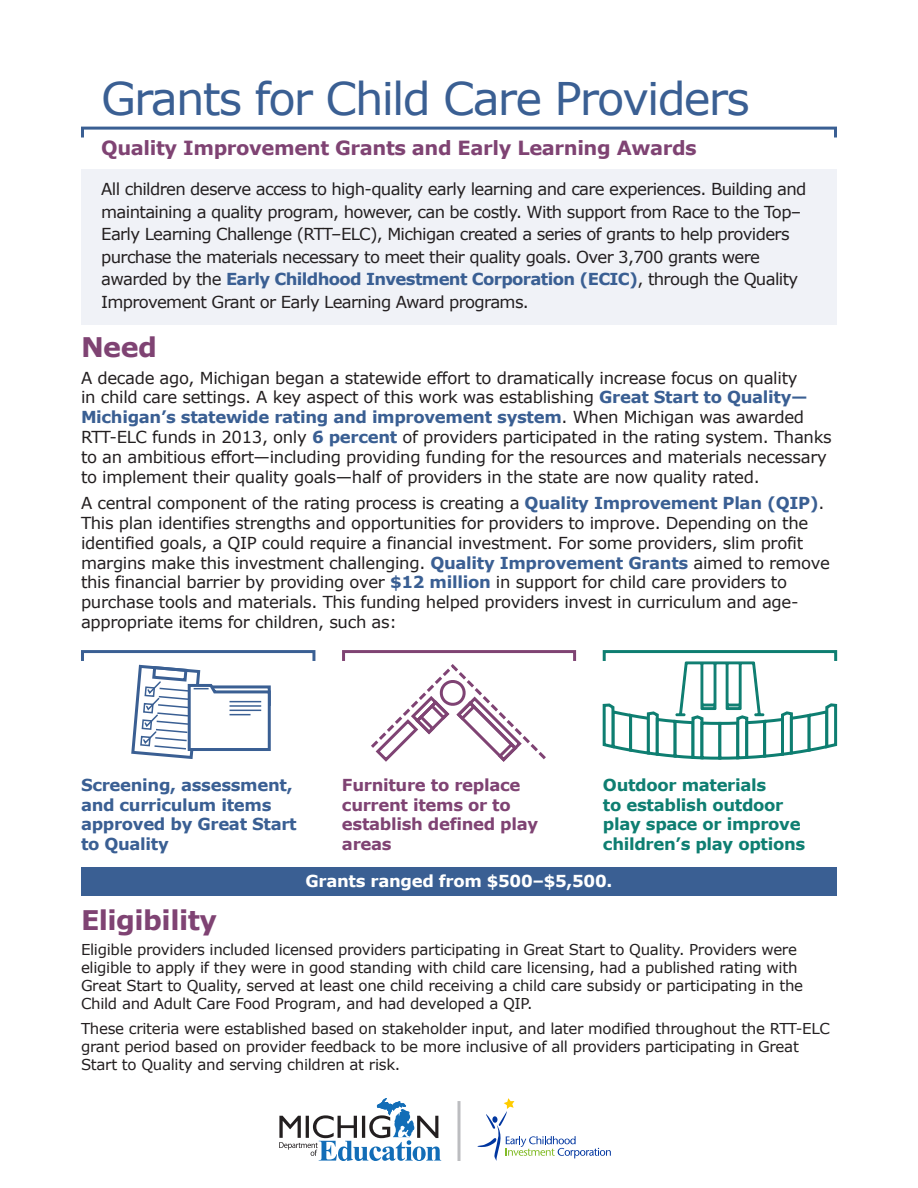
<style>
.page{position:relative;width:918px;height:1188px;background:#fff}
.page>*{position:absolute;margin:0;border:0;box-sizing:border-box;transform-origin:0 0}
.t1{font:45px "Verdana";letter-spacing:-.04em;color:#3a5f93}
.t2{font:700 27px "Verdana";letter-spacing:-.02em;color:#7f4373}
.t3{font:700 19.5px "Verdana";letter-spacing:-.02em;color:#7f4373}
.t4{font:16.5px/19.8px "Verdana";letter-spacing:-.02em;color:#231f20}
.t5{font:16.5px/22.5px "Verdana";letter-spacing:-.04em;color:#231f20}
.t6{font:700 16.5px/19.8px "Verdana";letter-spacing:-.02em;color:#0e7e71}
.t7{font:700 16.5px/19.8px "Verdana";letter-spacing:-.02em;color:#3a5f93}
.t8{font:700 16.5px/19.8px "Verdana";letter-spacing:-.02em;color:#7f4373}
.t9{font:700 16.5px "Verdana";letter-spacing:-.02em;color:#fff}
.t10{font:15px/18px "Verdana";letter-spacing:-.02em;color:#231f20}
.s1{font-weight:700;color:#3a5f93}
</style>
<div class="page">
<div style="left:81px;top:867px;width:756px;height:29px;background:#3a5f93"></div>
<div style="left:81px;top:169px;width:756px;height:156px;background:#f0f2f7"></div>
<svg style="left:81px;top:127px;width:756px;height:10px"></svg>
<div style="left:81px;top:650px;width:234px;height:12px;border:3px solid #3a5f93"></div>
<div style="left:342px;top:650px;width:234px;height:12px;border:3px solid #7f4373"></div>
<svg style="left:371px;top:664px;width:175px;height:98px"></svg>
<svg style="left:602px;top:650px;width:236px;height:110px"></svg>
<svg style="left:131px;top:664px;width:140px;height:95px"></svg>
<svg style="left:279px;top:1098px;width:162px;height:63px"></svg>
<hr style="left:458px;top:1101px;width:2px;height:60px;background:#bcbdc0">
<svg style="left:477px;top:1098px;width:134px;height:63px"></svg>
<h1 class="t1" style="left:101px;top:68px;width:650px">Grants for Child Care Providers</h1>
<p class="t3" style="left:101px;top:135px;width:597px">Quality Improvement Grants and Early Learning Awards</p>
<p class="t5" style="left:101px;top:178px;width:707px">All children deserve access to high-quality early learning and care experiences. Building and maintaining a quality program, however, can be costly. With support from Race to the Top– Early Learning Challenge (RTT–ELC), Michigan created a series of grants to help providers purchase the materials necessary to meet their quality goals. Over 3,700 grants were awarded by the <span class="s1">Early Childhood Investment Corporation (ECIC)</span>, through the Quality Improvement Grant or Early Learning Award programs.</p>
<h2 class="t2" style="left:81px;top:328px;width:77px">Need</h2>
<p class="t4" style="left:81px;top:368px;width:752px">A decade ago, Michigan began a statewide effort to dramatically increase focus on quality<br>in child care settings. A key aspect of this work was establishing <span class="s1">Great Start to Quality— Michigan’s statewide rating and improvement system</span>. When Michigan was awarded RTT-ELC funds in 2013, only <span class="s1">6 percent</span> of providers participated in the rating system. Thanks to an ambitious effort—including providing funding for the resources and materials necessary to implement their quality goals—half of providers in the state are now quality rated.</p>
<p class="t4" style="left:81px;top:493px;width:750px">A central component of the rating process is creating a <span class="s1">Quality Improvement Plan (QIP)</span>.<br>This plan identifies strengths and opportunities for providers to improve. Depending on the identified goals, a QIP could require a financial investment. For some providers, slim profit margins make this investment challenging. <span class="s1">Quality Improvement Grants</span> aimed to remove this financial barrier by providing over <span class="s1">$12 million</span> in support for child care providers to purchase tools and materials. This funding helped providers invest in curriculum and age&shy;appropriate items for children, such as:</p>
<p class="t7" style="left:81px;top:775px;width:217px">Screening, assessment, and curriculum items approved by Great Start to Quality</p>
<p class="t8" style="left:342px;top:775px;width:198px">Furniture to replace current items or to establish defined play areas</p>
<p class="t6" style="left:603px;top:775px;width:204px">Outdoor materials<br>to establish outdoor play space or improve children’s play options</p>
<p class="t9" style="left:306px;top:870px;width:308px">Grants ranged from $500–$5,500.</p>
<h2 class="t2" style="left:81px;top:901px;width:138px">Eligibility</h2>
<p class="t10" style="left:81px;top:940px;width:724px">Eligible providers included licensed providers participating in Great Start to Quality. Providers were eligible to apply if they were in good standing with child care licensing, had a published rating with Great Start to Quality, served at least one child receiving a child care subsidy or participating in the Child and Adult Care Food Program, and had developed a QIP.</p>
<p class="t10" style="left:81px;top:1019px;width:750px">These criteria were established based on stakeholder input, and later modified throughout the RTT-ELC grant period based on provider feedback to be more inclusive of all providers participating in Great<br>Start to Quality and serving children at risk.</p>
</div>
